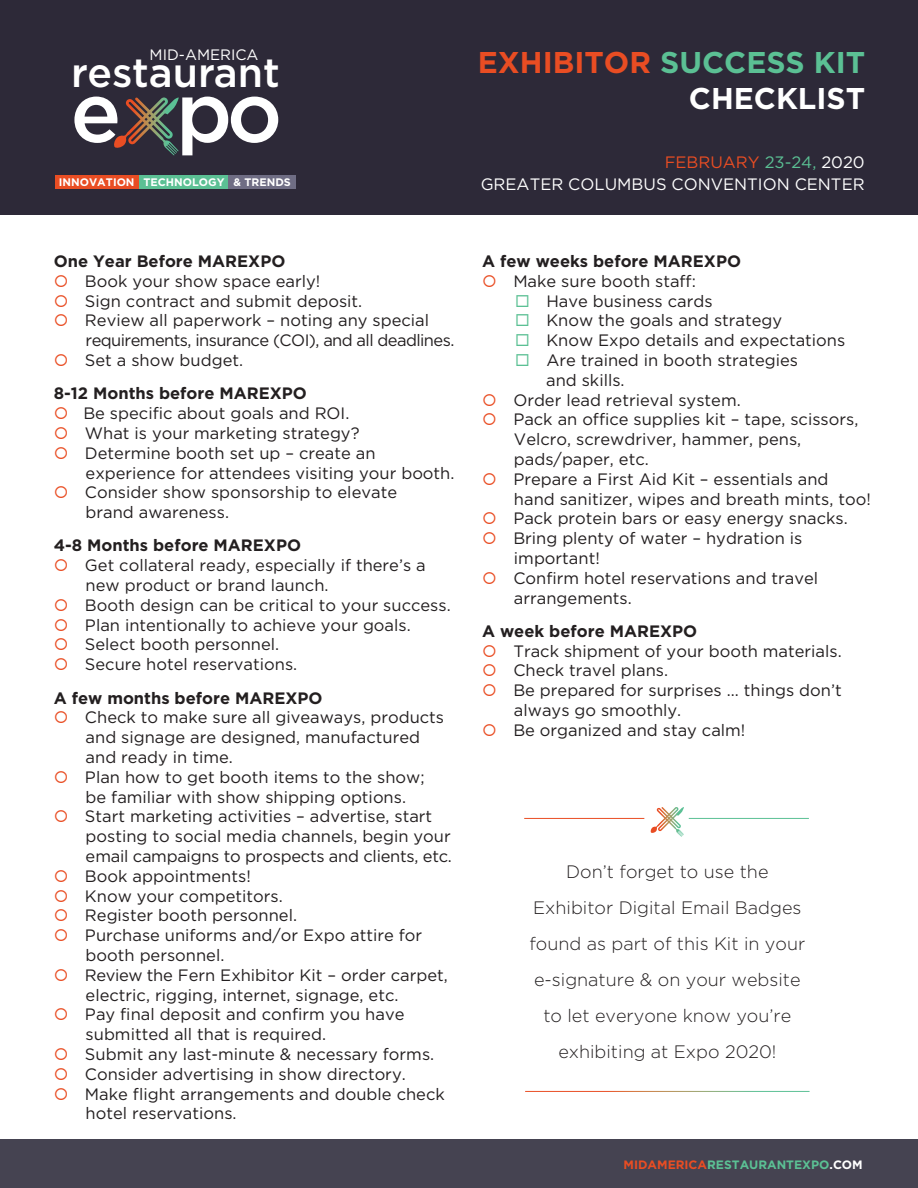
<style>
.page{position:relative;width:918px;height:1188px;background:#fff}
.page>*{position:absolute;margin:0;border:0;box-sizing:border-box;transform-origin:0 0}
.t1{font:500 40.8px "Gotham";color:#fff}
.t2{font:700 30px/36px "Gotham";color:#5bc094;text-align:right}
.t3{font:300 18px/36px "Gotham";color:#231f20;text-align:center}
.t4{font:16.5px/19.8px "Gotham";color:#231f20}
.t5{font:700 16.5px/33.3px "Gotham";color:#231f20}
.t6{font:16.5px/19.8px "Gotham";letter-spacing:-.035em;color:#231f20}
.t7{font:16.5px "Gotham";color:#fff}
.t8{font:16.5px "Gotham";color:#e94d23}
.t9{font:15.15px "Gotham";color:#fff}
.t10{font:700 12.15px "Gotham";color:#5bc094}
.t11{font:700 10.95px "Gotham";color:#fff}
.s1{color:#e94d23}
.s2{color:#fff}
.s3{color:#5bc094}
.s4{font-weight:400}
.s5{font-weight:700}
</style>
<div class="page">
<div style="left:0;top:0;width:918px;height:215px;background:#2d2938"></div>
<svg style="left:74px;top:97px;width:204px;height:59px"></svg>
<div style="left:139px;top:175px;width:91px;height:13px;background:#5bc094"></div>
<div style="left:55px;top:175px;width:84px;height:13px;background:#e94d23"></div>
<div style="left:229px;top:175px;width:67px;height:13px;background:#6f6d84"></div>
<div style="left:0;top:1139px;width:918px;height:49px;background:#454351"></div>
<svg style="left:650px;top:807px;width:34px;height:30px"></svg>
<hr style="left:524px;top:818px;width:120px;height:1px;background:#e94d23">
<hr style="left:689px;top:818px;width:120px;height:1px;background:#5bc094">
<p class="t9" style="left:150px;top:46px;width:110px">MID-AMERICA</p>
<h1 class="t1" style="left:71px;top:50px;width:210px">restaurant</h1>
<h2 class="t2" style="left:478px;top:44px;width:389px"><span class="s1">EXHIBITOR</span> SUCCESS KIT<br><span class="s2">CHECKLIST</span></h2>
<p class="t8" style="left:665px;top:153px;width:202px">FEBRUARY <span class="s3">23-24,</span> <span class="s2">2020</span></p>
<p class="t11" style="left:59px;top:176px;width:233px">INNOVATION TECHNOLOGY &amp; TRENDS</p>
<p class="t7" style="left:481px;top:175px;width:385px">GREATER COLUMBUS CONVENTION CENTER</p>
<p class="t5" style="left:54px;top:244px;width:233px">One Year Before MAREXPO</p>
<p class="t4" style="left:54px;top:271px;width:268px"><span class="s1">○</span> Book your show space early!</p>
<p class="t4" style="left:54px;top:291px;width:310px"><span class="s1">○</span> Sign contract and submit deposit.</p>
<p class="t6" style="left:86px;top:310px;width:370px;text-indent:-32px"><span class="s1">○</span> Review all paperwork – noting any special requirements, insurance (COI), and all deadlines.</p>
<p class="t5" style="left:54px;top:343px;width:255px"><span class="s1">○</span> <span class="s4">Set a show budget.<br></span>8-12 Months before MAREXPO</p>
<p class="t4" style="left:54px;top:403px;width:297px"><span class="s1">○</span> Be specific about goals and ROI.</p>
<p class="t4" style="left:54px;top:423px;width:307px"><span class="s1">○</span> What is your marketing strategy?</p>
<p class="t4" style="left:86px;top:443px;width:370px;text-indent:-32px"><span class="s1">○</span> Determine booth set up – create an experience for attendees visiting your booth.</p>
<p class="t4" style="left:86px;top:482px;width:313px;text-indent:-32px"><span class="s1">○</span> Consider show sponsorship to elevate brand awareness.</p>
<p class="t5" style="left:54px;top:528px;width:249px">4-8 Months before MAREXPO</p>
<p class="t4" style="left:86px;top:555px;width:342px;text-indent:-32px"><span class="s1">○</span> Get collateral ready, especially if there’s a new product or brand launch.</p>
<p class="t4" style="left:54px;top:595px;width:398px"><span class="s1">○</span> Booth design can be critical to your success.</p>
<p class="t4" style="left:54px;top:615px;width:358px"><span class="s1">○</span> Plan intentionally to achieve your goals.</p>
<p class="t4" style="left:54px;top:634px;width:227px"><span class="s1">○</span> Select booth personnel.</p>
<p class="t4" style="left:54px;top:647px;width:270px;line-height:33.3px"><span class="s1">○</span> Secure hotel reservations.<br><span class="s5">A few months before MAREXPO</span></p>
<p class="t4" style="left:86px;top:707px;width:360px;text-indent:-32px"><span class="s1">○</span> Check to make sure all giveaways, products and signage are designed, manufactured and ready in time.</p>
<p class="t4" style="left:86px;top:767px;width:340px;text-indent:-32px"><span class="s1">○</span> Plan how to get booth items to the show; be familiar with show shipping options.</p>
<p class="t4" style="left:86px;top:806px;width:368px;text-indent:-32px"><span class="s1">○</span> Start marketing activities – advertise, start posting to social media channels, begin your email campaigns to prospects and clients, etc.</p>
<p class="t4" style="left:54px;top:866px;width:199px"><span class="s1">○</span> Book appointments!</p>
<p class="t4" style="left:54px;top:885px;width:231px"><span class="s1">○</span> Know your competitors.</p>
<p class="t4" style="left:54px;top:905px;width:245px"><span class="s1">○</span> Register booth personnel.</p>
<p class="t4" style="left:86px;top:925px;width:338px;text-indent:-32px"><span class="s1">○</span> Purchase uniforms and/or Expo attire for booth personnel.</p>
<p class="t4" style="left:86px;top:965px;width:364px;text-indent:-32px"><span class="s1">○</span> Review the Fern Exhibitor Kit – order carpet, electric, rigging, internet, signage, etc.</p>
<p class="t4" style="left:86px;top:1004px;width:320px;text-indent:-32px"><span class="s1">○</span> Pay final deposit and confirm you have submitted all that is required.</p>
<p class="t4" style="left:54px;top:1044px;width:382px"><span class="s1">○</span> Submit any last-minute &amp; necessary forms.</p>
<p class="t4" style="left:54px;top:1064px;width:354px"><span class="s1">○</span> Consider advertising in show directory.</p>
<p class="t4" style="left:86px;top:1083px;width:361px;text-indent:-32px"><span class="s1">○</span> Make flight arrangements and double check hotel reservations.</p>
<p class="t5" style="left:482px;top:244px;width:260px">A few weeks before MAREXPO</p>
<p class="t4" style="left:482px;top:271px;width:215px"><span class="s1">○</span> Make sure booth staff:</p>
<p class="t4" style="left:515px;top:291px;width:199px"><span class="s3">◻</span> Have business cards</p>
<p class="t4" style="left:515px;top:310px;width:269px"><span class="s3">◻</span> Know the goals and strategy</p>
<p class="t4" style="left:515px;top:330px;width:332px"><span class="s3">◻</span> Know Expo details and expectations</p>
<p class="t4" style="left:546px;top:350px;width:254px;text-indent:-31px"><span class="s3">◻</span> Are trained in booth strategies and skills.</p>
<p class="t4" style="left:482px;top:390px;width:260px"><span class="s1">○</span> Order lead retrieval system.</p>
<p class="t4" style="left:514px;top:409px;width:346px;text-indent:-32px"><span class="s1">○</span> Pack an office supplies kit – tape, scissors,<br>Velcro, screwdriver, hammer, pens, pads/paper, etc.</p>
<p class="t4" style="left:514px;top:469px;width:359px;text-indent:-32px"><span class="s1">○</span> Prepare a First Aid Kit – essentials and hand sanitizer, wipes and breath mints, too!</p>
<p class="t4" style="left:482px;top:508px;width:367px"><span class="s1">○</span> Pack protein bars or easy energy snacks.</p>
<p class="t4" style="left:514px;top:528px;width:290px;text-indent:-32px"><span class="s1">○</span> Bring plenty of water – hydration is important!</p>
<p class="t4" style="left:514px;top:568px;width:306px;text-indent:-32px"><span class="s1">○</span> Confirm hotel reservations and travel arrangements.</p>
<p class="t5" style="left:482px;top:614px;width:217px">A week before MAREXPO</p>
<p class="t4" style="left:482px;top:641px;width:361px"><span class="s1">○</span> Track shipment of your booth materials.</p>
<p class="t4" style="left:482px;top:660px;width:187px"><span class="s1">○</span> Check travel plans.</p>
<p class="t4" style="left:514px;top:680px;width:329px;text-indent:-32px"><span class="s1">○</span> Be prepared for surprises ... things don’t always go smoothly.</p>
<p class="t4" style="left:482px;top:720px;width:265px"><span class="s1">○</span> Be organized and stay calm!</p>
<p class="t3" style="left:529px;top:853px;width:277px">Don’t forget to use the<br>Exhibitor Digital Email Badges found as part of this Kit in your e-signature &amp; on your website to let everyone know you’re exhibiting at Expo 2020!</p>
<p class="t10" style="left:624px;top:1158px;width:241px"><span class="s1">MIDAMERICA</span>RESTAURANTEXPO<span class="s2">.COM</span></p>
</div>
